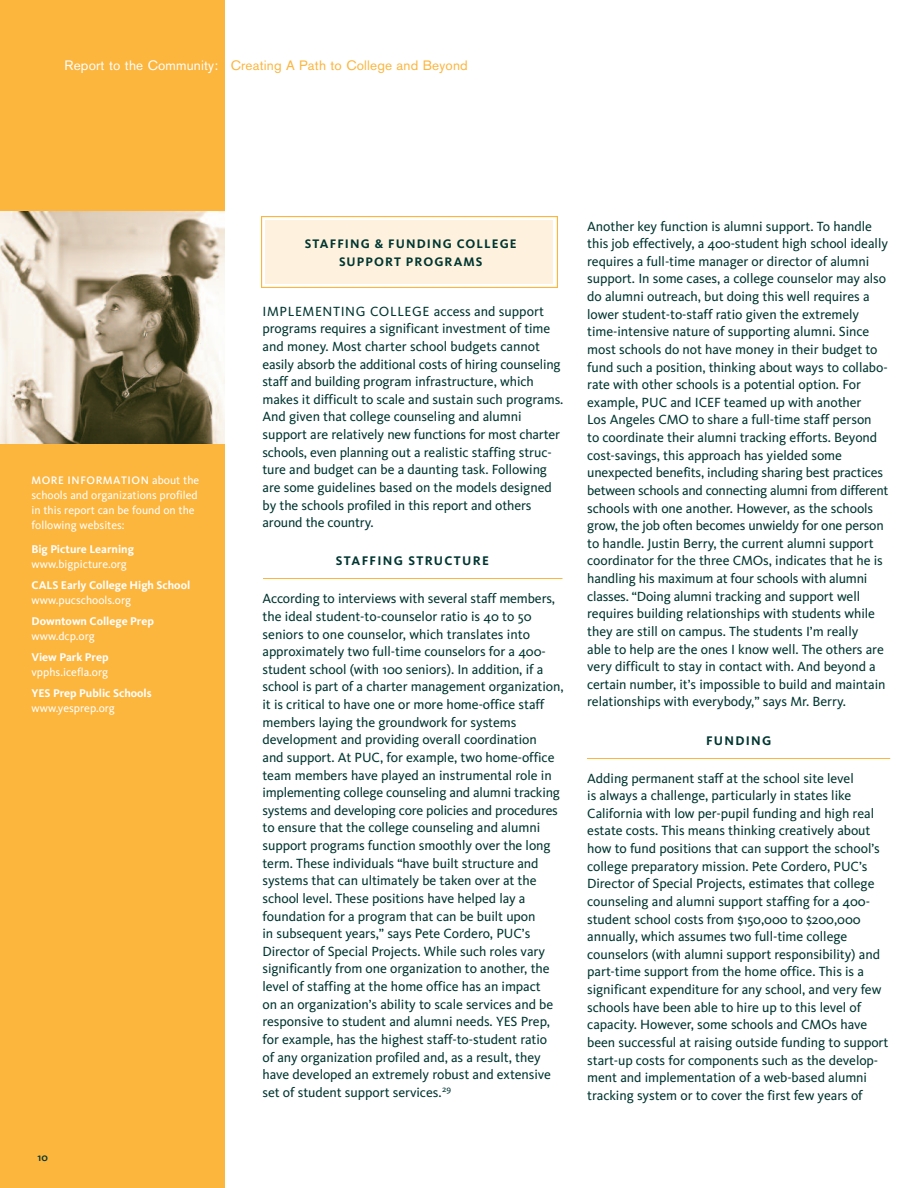
<style>
.page{position:relative;width:918px;height:1188px;background:#fff}
.page>*{position:absolute;margin:0;border:0;box-sizing:border-box;transform-origin:0 0}
.t1{font:13.8px/17.5px "Kievit";letter-spacing:-.005em;color:#003530}
.t2{font:13.5px "Akzidenz Grotesk BE";letter-spacing:.015em;color:#fcb53d}
.t3{font:700 12.9px/18.6px "Kievit";letter-spacing:.085em;color:#003530;text-align:center}
.t4{font:11.7px/15px "Kievit";color:#fff}
.t5{font:700 11.7px "Kievit";color:#fff}
.t6{font:500 11.25px "Kievit";letter-spacing:.05em;color:#fff}
.t7{font:500 11.25px "Kievit";color:#003530}
.s1{color:#fff}
.s2{font-weight:400;font-size:11.7px}
</style>
<div class="page">
<div style="left:0;top:0;width:225px;height:1188px;background:#fcb53d"></div>
<hr style="left:263px;top:578px;width:299px;height:1px;background:#fcb53d">
<hr style="left:587px;top:758px;width:303px;height:1px;background:#fcb53d">
<div style="left:261px;top:216px;width:297px;height:72px;border:1px solid #fcb53d"></div>
<div style="left:266px;top:220px;width:288px;height:64px;background:#fef2de"></div>
<img style="left:0;top:211px;width:225px;height:233px">
<p class="t2" style="left:64px;top:60px;width:405px"><span class="s1">Report to the Community:</span> Creating A Path to College and Beyond</p>
<p class="t6" style="left:32px;top:477px;width:169px">MORE INFORMATION <span class="s2">about the</span></p>
<p class="t4" style="left:31px;top:489px;width:168px">schools and organizations profiled in this report can be found on the following websites:</p>
<p class="t5" style="left:32px;top:546px;width:104px">Big Picture Learning</p>
<p class="t4" style="left:32px;top:558px;width:97px">www.bigpicture.org</p>
<p class="t5" style="left:32px;top:582px;width:160px">CALS Early College High School</p>
<p class="t4" style="left:32px;top:594px;width:101px">www.pucschools.org</p>
<p class="t5" style="left:32px;top:618px;width:124px">Downtown College Prep</p>
<p class="t4" style="left:32px;top:630px;width:65px">www.dcp.org</p>
<p class="t5" style="left:32px;top:654px;width:79px">View Park Prep</p>
<p class="t4" style="left:32px;top:666px;width:78px">vpphs.icefla.org</p>
<p class="t5" style="left:32px;top:690px;width:122px">YES Prep Public Schools</p>
<p class="t4" style="left:32px;top:702px;width:85px">www.yesprep.org</p>
<p class="t7" style="left:38px;top:1154px;width:12px">10</p>
<p class="t3" style="left:305px;top:236px;width:213px">STAFFING &amp; FUNDING COLLEGE<br>SUPPORT PROGRAMS</p>
<p class="t1" style="left:262px;top:304px;width:303px">IMPLEMENTING COLLEGE access and support programs requires a significant investment of time and money. Most charter school budgets cannot easily absorb the additional costs of hiring counseling staff and building program infrastructure, which makes it difficult to scale and sustain such programs.<br>And given that college counseling and alumni support are relatively new functions for most charter schools, even planning out a realistic staffing struc&shy;ture and budget can be a daunting task. Following are some guidelines based on the models designed by the schools profiled in this report and others around the country.</p>
<p class="t3" style="left:336px;top:553px;width:155px">STAFFING STRUCTURE</p>
<p class="t1" style="left:262px;top:591px;width:303px">According to interviews with several staff members, the ideal student-to-counselor ratio is 40 to 50 seniors to one counselor, which translates into approximately two full-time counselors for a 400- student school (with 100 seniors). In addition, if a school is part of a charter management organization, it is critical to have one or more home-office staff members laying the groundwork for systems development and providing overall coordination<br>and support. At PUC, for example, two home-office team members have played an instrumental role in implementing college counseling and alumni tracking systems and developing core policies and procedures to ensure that the college counseling and alumni support programs function smoothly over the long term. These individuals “have built structure and systems that can ultimately be taken over at the school level. These positions have helped lay a foundation for a program that can be built upon<br>in subsequent years,” says Pete Cordero, PUC’s Director of Special Projects. While such roles vary significantly from one organization to another, the level of staffing at the home office has an impact<br>on an organization’s ability to scale services and be responsive to student and alumni needs. YES Prep, for example, has the highest staff-to-student ratio<br>of any organization profiled and, as a result, they have developed an extremely robust and extensive set of student support services.<sup>29</sup></p>
<p class="t1" style="left:587px;top:219px;width:303px">Another key function is alumni support. To handle this job effectively, a 400-student high school ideally requires a full-time manager or director of alumni support. In some cases, a college counselor may also do alumni outreach, but doing this well requires a lower student-to-staff ratio given the extremely time-intensive nature of supporting alumni. Since most schools do not have money in their budget to fund such a position, thinking about ways to collabo&shy;rate with other schools is a potential option. For example, PUC and ICEF teamed up with another<br>Los Angeles CMO to share a full-time staff person<br>to coordinate their alumni tracking efforts. Beyond cost-savings, this approach has yielded some unexpected benefits, including sharing best practices between schools and connecting alumni from different schools with one another. However, as the schools grow, the job often becomes unwieldy for one person to handle. Justin Berry, the current alumni support coordinator for the three CMOs, indicates that he is handling his maximum at four schools with alumni classes. “Doing alumni tracking and support well requires building relationships with students while they are still on campus. The students I’m really<br>able to help are the ones I know well. The others are very difficult to stay in contact with. And beyond a certain number, it’s impossible to build and maintain relationships with everybody,” says Mr. Berry.</p>
<p class="t3" style="left:706px;top:733px;width:67px">FUNDING</p>
<p class="t1" style="left:587px;top:771px;width:303px">Adding permanent staff at the school site level<br>is always a challenge, particularly in states like California with low per-pupil funding and high real estate costs. This means thinking creatively about how to fund positions that can support the school’s college preparatory mission. Pete Cordero, PUC’s Director of Special Projects, estimates that college counseling and alumni support staffing for a 400- student school costs from $150,000 to $200,000 annually, which assumes two full-time college counselors (with alumni support responsibility) and part-time support from the home office. This is a significant expenditure for any school, and very few schools have been able to hire up to this level of capacity. However, some schools and CMOs have been successful at raising outside funding to support start-up costs for components such as the develop&shy;ment and implementation of a web-based alumni tracking system or to cover the first few years of</p>
</div>
